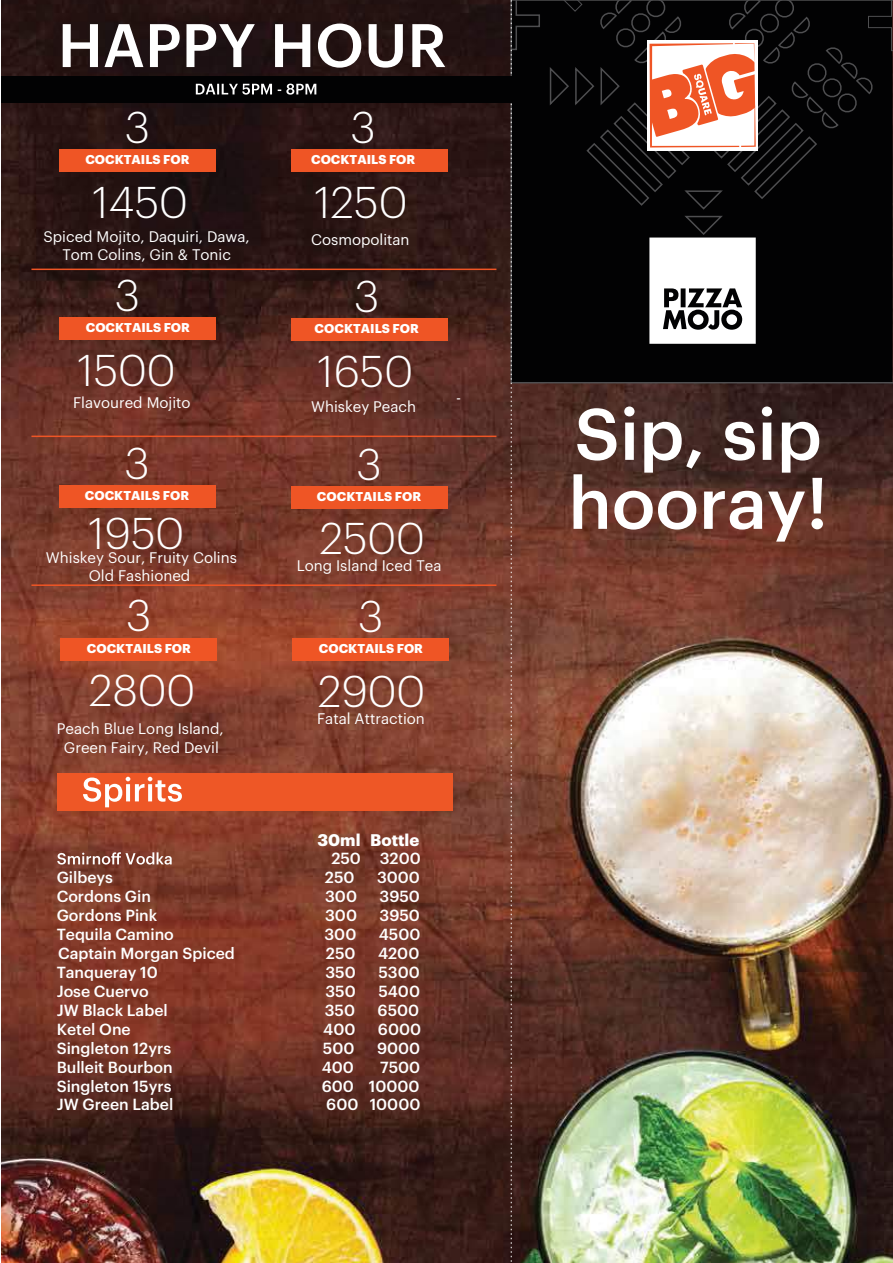
<style>
.page{position:relative;width:893px;height:1263px;background:#fff}
.page>*{position:absolute;margin:0;border:0;box-sizing:border-box;transform-origin:0 0}
.t1{font:500 71.4px/69px "Graphik";color:#fff}
.t2{font:500 60px "Graphik";color:#fff}
.t3{font:300 43.5px/74.8px "Graphik";color:#fff;text-align:center}
.t4{font:700 16.5px "Graphik";color:#fff}
.t5{font:500 15.75px "Graphik";color:#fff}
.t6{font:15px/18px "Graphik";color:#fff;text-align:center}
.t7{font:700 12.6px "Graphik";color:#fff}
</style>
<div class="page">
<img style="left:2px;top:0;width:891px;height:1263px">
<div style="left:59px;top:149px;width:157px;height:23px;background:#ef5525"></div>
<div style="left:291px;top:150px;width:157px;height:22px;background:#ef5525"></div>
<div style="left:59px;top:486px;width:156px;height:22px;background:#ef5525"></div>
<hr style="left:31px;top:269px;width:465px;height:1px;background:#ef5525">
<hr style="left:31px;top:436px;width:465px;height:1px;background:#ef5525">
<svg style="left:57px;top:852px;width:115px;height:12px"></svg>
<div style="left:60px;top:317px;width:156px;height:22px;background:#ef5525"></div>
<div style="left:291px;top:318px;width:157px;height:22px;background:#ef5525"></div>
<div style="left:291px;top:486px;width:156px;height:22px;background:#ef5525"></div>
<hr style="left:31px;top:584px;width:465px;height:2px;background:#ef5525">
<div style="left:61px;top:638px;width:156px;height:22px;background:#ef5525"></div>
<div style="left:293px;top:638px;width:156px;height:22px;background:#ef5525"></div>
<div style="left:57px;top:773px;width:395px;height:38px;background:#ee5726"></div>
<div style="left:1px;top:76px;width:510px;height:26px;background:#020203"></div>
<img style="left:511px;top:0;width:381px;height:1263px">
<svg style="left:196px;top:84px;width:120px;height:11px"></svg>
<svg style="left:83px;top:777px;width:99px;height:30px"></svg>
<h2 class="t2" style="left:58px;top:20px;width:390px">HAPPY HOUR</h2>
<h3 class="t3" style="left:93px;top:91px;width:96px">3<br>1450</h3>
<p class="t7" style="left:85px;top:154px;width:106px">COCKTAILS FOR</p>
<h3 class="t3" style="left:315px;top:91px;width:94px">3<br>1250</h3>
<p class="t7" style="left:311px;top:155px;width:106px">COCKTAILS FOR</p>
<p class="t6" style="left:44px;top:228px;width:208px">Spiced Mojito, Daquiri, Dawa,<br>Tom Colins, Gin &amp; Tonic</p>
<p class="t6" style="left:311px;top:232px;width:100px">Cosmopolitan</p>
<h3 class="t3" style="left:78px;top:258px;width:99px">3<br>1500</h3>
<p class="t7" style="left:86px;top:322px;width:106px">COCKTAILS FOR</p>
<h3 class="t3" style="left:318px;top:259px;width:97px">3<br>1650</h3>
<p class="t7" style="left:315px;top:323px;width:106px">COCKTAILS FOR</p>
<p class="t6" style="left:73px;top:394px;width:119px">Flavoured Mojito</p>
<p class="t6" style="left:311px;top:399px;width:106px">Whiskey Peach</p>
<p class="t6" style="left:456px;top:390px;width:7px">-</p>
<h3 class="t3" style="left:89px;top:429px;width:97px;line-height:69.3px">3<br>1950</h3>
<p class="t7" style="left:85px;top:491px;width:106px">COCKTAILS FOR</p>
<p class="t6" style="left:46px;top:549px;width:192px">Whiskey Sour, Fruity Colins<br>Old Fashioned</p>
<h3 class="t3" style="left:320px;top:427px;width:107px">3<br>2500</h3>
<p class="t7" style="left:317px;top:491px;width:106px">COCKTAILS FOR</p>
<p class="t6" style="left:297px;top:558px;width:146px">Long Island Iced Tea</p>
<h3 class="t3" style="left:89px;top:579px;width:108px">3<br>2800</h3>
<p class="t7" style="left:87px;top:643px;width:106px">COCKTAILS FOR</p>
<h3 class="t3" style="left:318px;top:579px;width:108px">3<br>2900</h3>
<p class="t7" style="left:319px;top:643px;width:106px">COCKTAILS FOR</p>
<p class="t6" style="left:57px;top:720px;width:168px;line-height:19px">Peach Blue Long Island,<br>Green Fairy, Red Devil</p>
<p class="t6" style="left:317px;top:710px;width:109px">Fatal Attraction</p>
<p class="t4" style="left:317px;top:833px;width:103px">30ml Bottle</p>
<p class="t5" style="left:331px;top:852px;width:91px">250 3200</p>
<p class="t5" style="left:57px;top:871px;width:58px">Gilbeys</p>
<p class="t5" style="left:325px;top:871px;width:31px">250</p>
<p class="t5" style="left:377px;top:871px;width:44px">3000</p>
<p class="t5" style="left:57px;top:890px;width:96px">Cordons Gin</p>
<p class="t5" style="left:325px;top:890px;width:33px">300</p>
<p class="t5" style="left:380px;top:890px;width:42px">3950</p>
<p class="t5" style="left:57px;top:909px;width:102px">Gordons Pink</p>
<p class="t5" style="left:325px;top:909px;width:33px">300</p>
<p class="t5" style="left:380px;top:909px;width:42px">3950</p>
<p class="t5" style="left:57px;top:928px;width:119px">Tequila Camino</p>
<p class="t5" style="left:324px;top:928px;width:33px">300</p>
<p class="t5" style="left:379px;top:928px;width:43px">4500</p>
<p class="t5" style="left:58px;top:947px;width:178px">Captain Morgan Spiced</p>
<p class="t5" style="left:326px;top:947px;width:31px">250</p>
<p class="t5" style="left:378px;top:947px;width:43px">4200</p>
<p class="t5" style="left:57px;top:966px;width:103px">Tanqueray 10</p>
<p class="t5" style="left:325px;top:966px;width:32px">350</p>
<p class="t5" style="left:378px;top:966px;width:43px">5300</p>
<p class="t5" style="left:57px;top:985px;width:94px">Jose Cuervo</p>
<p class="t5" style="left:325px;top:985px;width:32px">350</p>
<p class="t5" style="left:378px;top:985px;width:43px">5400</p>
<p class="t5" style="left:57px;top:1004px;width:113px">JW Black Label</p>
<p class="t5" style="left:325px;top:1004px;width:32px">350</p>
<p class="t5" style="left:378px;top:1004px;width:43px">6500</p>
<p class="t5" style="left:57px;top:1022px;width:76px">Ketel One</p>
<p class="t5" style="left:323px;top:1022px;width:34px">400</p>
<p class="t5" style="left:378px;top:1022px;width:45px">6000</p>
<p class="t5" style="left:57px;top:1041px;width:116px">Singleton 12yrs</p>
<p class="t5" style="left:323px;top:1041px;width:33px">500</p>
<p class="t5" style="left:377px;top:1041px;width:45px">9000</p>
<p class="t5" style="left:57px;top:1060px;width:117px">Bulleit Bourbon</p>
<p class="t5" style="left:322px;top:1060px;width:34px">400</p>
<p class="t5" style="left:380px;top:1060px;width:42px">7500</p>
<p class="t5" style="left:57px;top:1079px;width:116px">Singleton 15yrs</p>
<p class="t5" style="left:322px;top:1079px;width:99px">600 10000</p>
<p class="t5" style="left:57px;top:1098px;width:118px">JW Green Label</p>
<p class="t5" style="left:326px;top:1098px;width:96px">600 10000</p>
<h1 class="t1" style="left:568px;top:404px;width:261px">Sip, sip hooray!</h1>
</div>
